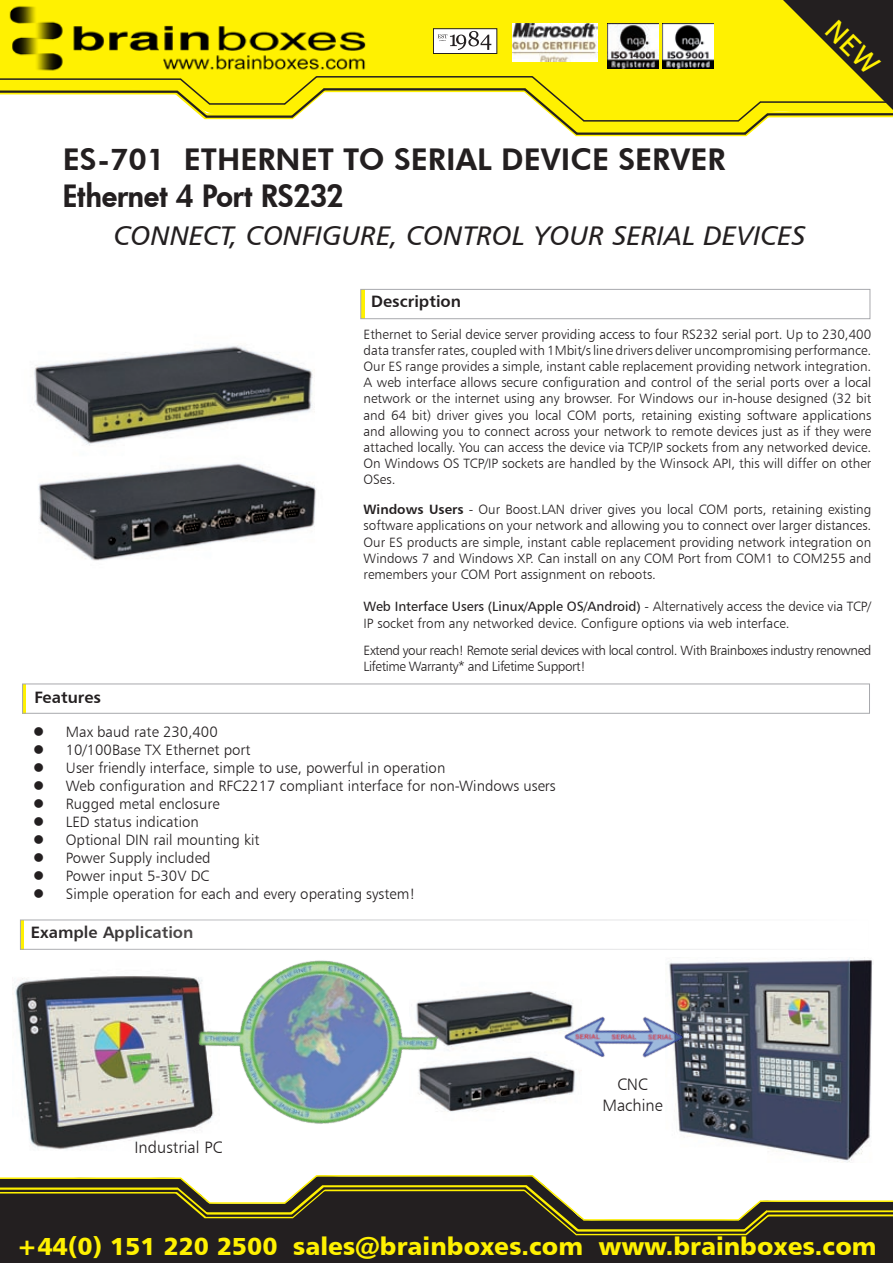
<style>
.page{position:relative;width:893px;height:1263px;background:#fff}
.page>*{position:absolute;margin:0;border:0;box-sizing:border-box;transform-origin:0 0}
.t1{font:800 30px "Futura BT";color:#231f20}
.t2{font:800 30px "Futura";color:#231f20}
.t3{font:27px "Humanist 777 BT Italic B";color:#231f20}
.t4{font:24.75px "Humanist 777 BT Black B";color:#fff101}
.t5{font:16.5px "Humanist 777 BT Bold B";color:#231f20}
.t6{font:16.5px/21px "Humanist 777 BT Light B";color:#231f20;text-align:center}
.t7{font:15px "Humanist 777 BT Light B";color:#231f20}
.t8{font:13.5px/16.2px "Humanist 777 BT Light B";color:#231f20;text-align:justify}
.t9{font:13.5px/27px "Humanist 777 BT Light B";letter-spacing:-.03em;color:#231f20}
.t10{font:13.5px "Humanist 777 BT Roman B";color:#231f20}
.s1{font-family:"Humanist 777 BT Bold B"}
.s2{font-family:"Humanist 777 BT Light B"}
</style>
<div class="page">
<svg style="left:0;top:0;width:893px;height:130px;fill:#fff101"></svg>
<img style="left:0;top:0;width:391px;height:78px">
<img style="left:663px;top:23px;width:51px;height:45px">
<img style="left:607px;top:23px;width:51px;height:45px">
<img style="left:513px;top:23px;width:84px;height:38px">
<div style="left:433px;top:29px;width:64px;height:24px;background:#fff"></div>
<svg style="left:438px;top:31px;width:53px;height:19px"></svg>
<svg style="left:777px;top:111px;width:116px;height:6px"></svg>
<div style="left:576px;top:130px;width:170px;height:6px;background:#fff101"></div>
<svg style="left:333px;top:86px;width:183px;height:6px"></svg>
<svg style="left:215px;top:113px;width:67px;height:6px"></svg>
<div style="left:0;top:88px;width:178px;height:6px;background:#fff101"></div>
<hr style="left:760px;top:101px;width:133px;height:2px;background:#231f20">
<hr style="left:584px;top:120px;width:155px;height:2px;background:#231f20">
<hr style="left:316px;top:76px;width:217px;height:2px;background:#231f20">
<hr style="left:209px;top:103px;width:76px;height:2px;background:#231f20">
<hr style="left:0;top:78px;width:181px;height:2px;background:#231f20">
<svg style="left:736px;top:100px;width:41px;height:37px"></svg>
<hr style="left:767px;top:113px;width:126px;height:2px;background:#231f20">
<hr style="left:576px;top:132px;width:170px;height:3px;background:#231f20">
<svg style="left:516px;top:75px;width:70px;height:62px"></svg>
<hr style="left:324px;top:88px;width:201px;height:2px;background:#231f20">
<svg style="left:282px;top:75px;width:51px;height:50px"></svg>
<hr style="left:206px;top:116px;width:87px;height:2px;background:#231f20">
<svg style="left:167px;top:77px;width:48px;height:48px"></svg>
<hr style="left:0;top:90px;width:178px;height:3px;background:#231f20">
<svg style="left:0;top:1176px;width:893px;height:87px;fill:#231f20"></svg>
<svg style="left:777px;top:1210px;width:116px;height:6px"></svg>
<div style="left:576px;top:1229px;width:170px;height:6px;background:#fff101"></div>
<svg style="left:333px;top:1185px;width:183px;height:6px"></svg>
<div style="left:205px;top:1212px;width:88px;height:6px;background:#fff101"></div>
<svg style="left:0;top:1187px;width:168px;height:6px"></svg>
<hr style="left:760px;top:1200px;width:133px;height:2px;background:#fff101">
<hr style="left:584px;top:1219px;width:155px;height:2px;background:#fff101">
<hr style="left:209px;top:1202px;width:76px;height:2px;background:#fff101">
<hr style="left:0;top:1177px;width:181px;height:2px;background:#fff101">
<svg style="left:736px;top:1199px;width:41px;height:42px"></svg>
<hr style="left:767px;top:1212px;width:126px;height:2px;background:#231f20">
<hr style="left:576px;top:1231px;width:170px;height:3px;background:#231f20">
<svg style="left:516px;top:1175px;width:70px;height:66px"></svg>
<hr style="left:324px;top:1187px;width:201px;height:2px;background:#231f20">
<hr style="left:206px;top:1214px;width:87px;height:3px;background:#231f20">
<hr style="left:0;top:1190px;width:178px;height:2px;background:#231f20">
<hr style="left:316px;top:1175px;width:217px;height:1px;background:#fff101">
<svg style="left:168px;top:1176px;width:47px;height:48px"></svg>
<svg style="left:282px;top:1175px;width:51px;height:49px"></svg>
<img style="left:34px;top:345px;width:282px;height:216px">
<hr style="left:361px;top:290px;width:3px;height:29px;background:#fff101">
<div style="left:360px;top:289px;width:510px;height:30px;border:1px solid #a8a9ad"></div>
<hr style="left:21px;top:920px;width:3px;height:30px;background:#fff101">
<div style="left:20px;top:919px;width:848px;height:31px;border:1px solid #a8a9ad"></div>
<hr style="left:23px;top:684px;width:3px;height:30px;background:#fff101">
<div style="left:22px;top:684px;width:848px;height:30px;border:1px solid #a8a9ad"></div>
<img style="left:669px;top:958px;width:204px;height:204px">
<img style="left:15px;top:976px;width:177px;height:174px">
<img style="left:447px;top:991px;width:109px;height:121px">
<img style="left:192px;top:948px;width:255px;height:184px">
<img style="left:556px;top:969px;width:139px;height:140px">
<svg style="left:783px;top:0;width:110px;height:110px;background:#8e8510"></svg>
<h1 class="t1" style="left:63px;top:141px;width:665px">ES-701 ETHERNET TO SERIAL DEVICE SERVER</h1>
<h1 class="t2" style="left:63px;top:176px;width:283px">Ethernet 4 Port RS232</h1>
<h2 class="t3" style="left:114px;top:218px;width:693px">CONNECT, CONFIGURE, CONTROL YOUR SERIAL DEVICES</h2>
<p class="t5" style="left:371px;top:291px;width:91px">Description</p>
<p class="t8" style="left:364px;top:326px;width:509px">Ethernet to Serial device server providing access to four RS232 serial port. Up to 230,400 data transfer rates, coupled with 1Mbit/s line drivers deliver uncompromising performance.<br>Our ES range provides a simple, instant cable replacement providing network integration.<br>A web interface allows secure configuration and control of the serial ports over a local network or the internet using any browser. For Windows our in-house designed (32 bit and 64 bit) driver gives you local COM ports, retaining existing software applications and allowing you to connect across your network to remote devices just as if they were attached locally. You can access the device via TCP/IP sockets from any networked device.<br>On Windows OS TCP/IP sockets are handled by the Winsock API, this will differ on other OSes.</p>
<p class="t8" style="left:364px;top:501px;width:509px"><span class="s1">Windows Users</span> - Our Boost.LAN driver gives you local COM ports, retaining existing software applications on your network and allowing you to connect over larger distances.<br>Our ES products are simple, instant cable replacement providing network integration on Windows 7 and Windows XP. Can install on any COM Port from COM1 to COM255 and remembers your COM Port assignment on reboots.</p>
<p class="t10" style="left:364px;top:598px;width:509px">Web Interface Users (Linux/Apple OS/Android) <span class="s2">- Alternatively access the device via TCP/</span></p>
<p class="t9" style="left:364px;top:609px;width:509px">IP socket from any networked device. Configure options via web interface.<br>Extend your reach! Remote serial devices with local control. With Brainboxes industry renowned</p>
<p class="t9" style="left:364px;top:652px;width:224px">Lifetime Warranty* and Lifetime Support!</p>
<p class="t5" style="left:35px;top:687px;width:68px">Features</p>
<p class="t7" style="left:33px;top:722px;width:186px">● Max baud rate 230,400</p>
<p class="t7" style="left:33px;top:740px;width:219px">● 10/100Base TX Ethernet port</p>
<p class="t7" style="left:33px;top:758px;width:414px">● User friendly interface, simple to use, powerful in operation</p>
<p class="t7" style="left:33px;top:776px;width:524px">● Web configuration and RFC2217 compliant interface for non-Windows users</p>
<p class="t7" style="left:33px;top:794px;width:188px">● Rugged metal enclosure</p>
<p class="t7" style="left:33px;top:812px;width:167px">● LED status indication</p>
<p class="t7" style="left:33px;top:830px;width:228px">● Optional DIN rail mounting kit</p>
<p class="t7" style="left:33px;top:848px;width:179px">● Power Supply included</p>
<p class="t7" style="left:33px;top:866px;width:178px">● Power input 5-30V DC</p>
<p class="t7" style="left:33px;top:884px;width:384px">● Simple operation for each and every operating system!</p>
<p class="t5" style="left:31px;top:922px;width:164px">Example Application</p>
<p class="t6" style="left:134px;top:1136px;width:89px">Industrial PC</p>
<p class="t6" style="left:602px;top:1073px;width:62px">CNC<br>Machine</p>
<h3 class="t4" style="left:17px;top:1230px;width:861px">+44(0) 151 220 2500 sales@brainboxes.com www.brainboxes.com</h3>
</div>
